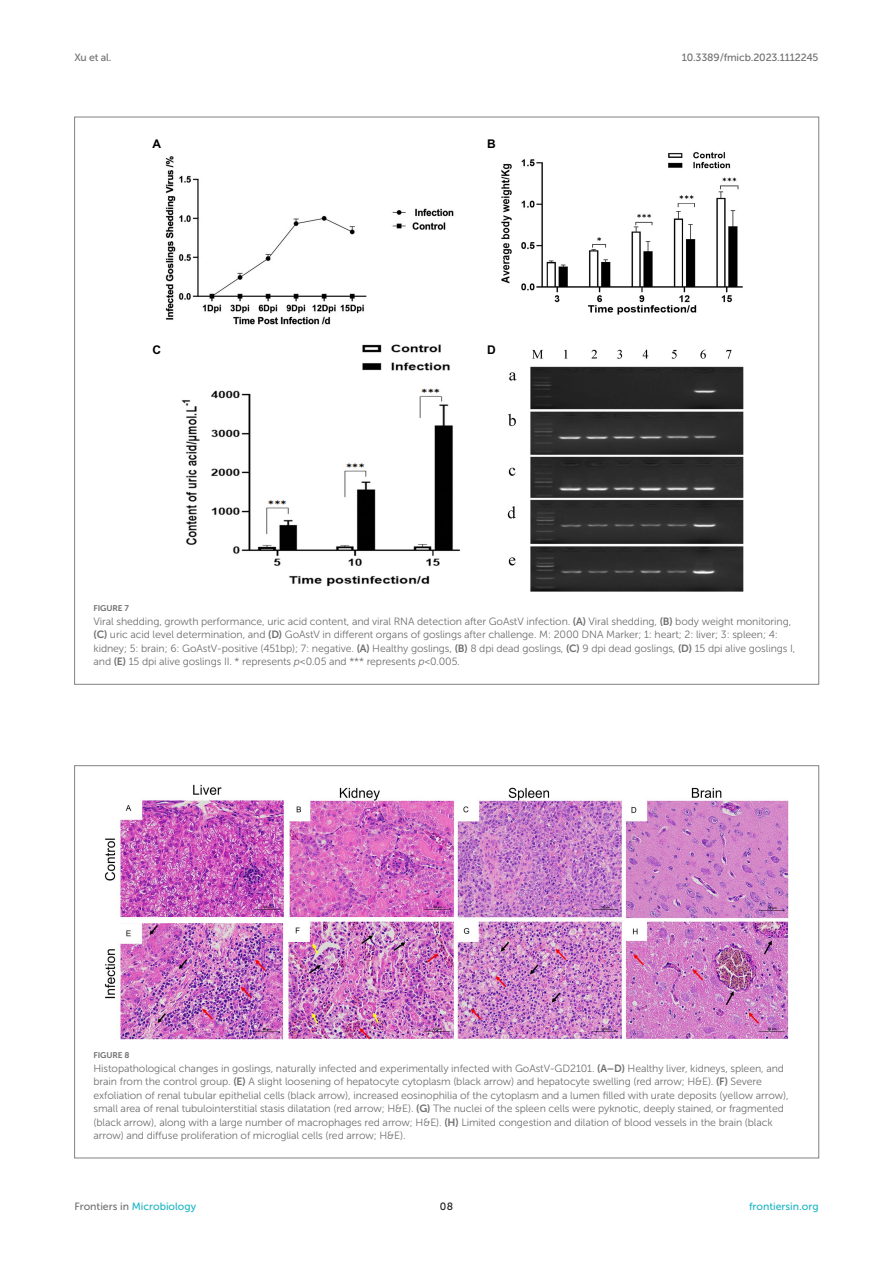
<style>
.page{position:relative;width:893px;height:1263px;background:#fff}
.page>*{position:absolute;margin:0;border:0;box-sizing:border-box;transform-origin:0 0}
.t1{font:700 12px "Arial";color:#000}
.FIG_LEG{font:10.5px/13.5px "Museo Sans 300";letter-spacing:-.01em;color:#706f70}
.t2{font:10.5px "Museo Sans 500";color:#1db5c3}
.t3{font:10.5px "Museo Sans 500";letter-spacing:-.015em;color:#706f70}
.t4{font:10.5px "Museo Sans 500";color:#1b1c1b}
.FIG_HD{font:8.25px "Museo Sans 700";letter-spacing:-.01em;color:#706f70}
.s1{font-family:"Museo Sans 700"}
.s2{font-style:italic}
.s3{color:#706f70}
</style>
<div class="page">
<img style="left:165px;top:152px;width:579px;height:440px">
<img style="left:104px;top:785px;width:685px;height:254px">
<p class="t3" style="left:74px;top:51px;width:39px">Xu et al.</p>
<p class="t3" style="left:682px;top:51px;width:138px">10.3389/fmicb.2023.1112245</p>
<p class="t1" style="left:152px;top:136px;width:10px">A</p>
<p class="t1" style="left:487px;top:136px;width:10px">B</p>
<p class="t1" style="left:152px;top:341px;width:10px">C</p>
<p class="t1" style="left:487px;top:341px;width:10px">D</p>
<p class="FIG_HD" style="left:94px;top:604px;width:37px">FIGURE 7</p>
<p class="FIG_LEG" style="left:94px;top:614px;width:703px">Viral shedding, growth performance, uric acid content, and viral RNA detection after GoAstV infection. <span class="s1">(A)</span> Viral shedding, <span class="s1">(B)</span> body weight monitoring, <span class="s1">(C)</span> uric acid level determination, and <span class="s1">(D)</span> GoAstV in different organs of goslings after challenge. M: 2000 DNA Marker; 1: heart; 2: liver; 3: spleen; 4: kidney; 5: brain; 6: GoAstV-positive (451 bp); 7: negative. <span class="s1">(A)</span> Healthy goslings, <span class="s1">(B)</span> 8 dpi dead goslings, <span class="s1">(C)</span> 9 dpi dead goslings, <span class="s1">(D)</span> 15 dpi alive goslings I, and <span class="s1">(E)</span> 15 dpi alive goslings II. * represents <span class="s2">p</span>&lt;0.05 and *** represents <span class="s2">p</span>&lt;0.005.</p>
<p class="FIG_HD" style="left:94px;top:1050px;width:37px">FIGURE 8</p>
<p class="FIG_LEG" style="left:94px;top:1061px;width:696px">Histopathological changes in goslings, naturally infected and experimentally infected with GoAstV-GD2101. <span class="s1">(A–D)</span> Healthy liver, kidneys, spleen, and brain from the control group. <span class="s1">(E)</span> A slight loosening of hepatocyte cytoplasm (black arrow) and hepatocyte swelling (red arrow; H&amp;E). <span class="s1">(F)</span> Severe exfoliation of renal tubular epithelial cells (black arrow), increased eosinophilia of the cytoplasm and a lumen filled with urate deposits (yellow arrow), small area of renal tubulointerstitial stasis dilatation (red arrow; H&amp;E). <span class="s1">(G)</span> The nuclei of the spleen cells were pyknotic, deeply stained, or fragmented (black arrow), along with a large number of macrophages red arrow; H&amp;E). <span class="s1">(H)</span> Limited congestion and dilation of blood vessels in the brain (black arrow) and diffuse proliferation of microglial cells (red arrow; H&amp;E).</p>
<p class="t2" style="left:74px;top:1200px;width:123px"><span class="s3">Frontiers in</span> Microbiology</p>
<p class="t4" style="left:440px;top:1200px;width:15px">08</p>
<p class="t2" style="left:749px;top:1200px;width:71px">frontiersin.org</p>
</div>
